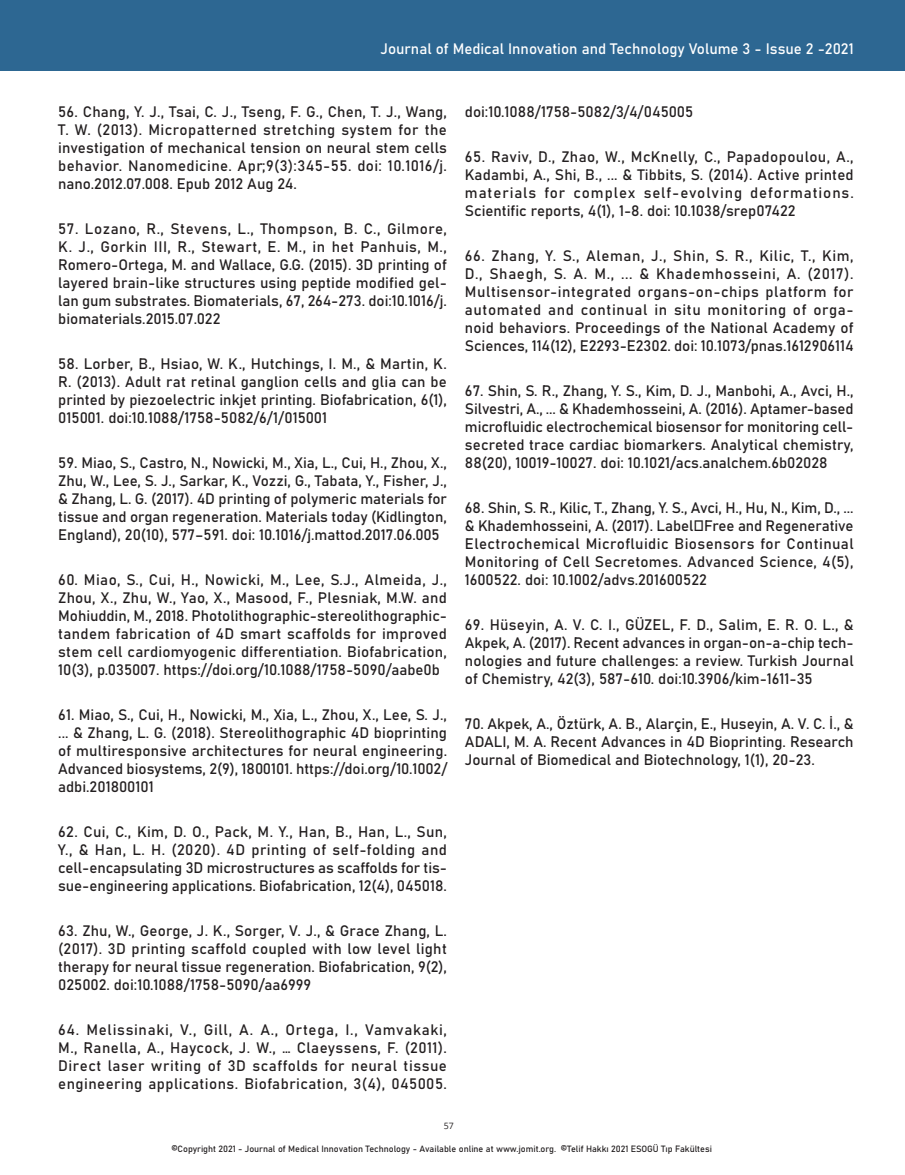
<style>
.page{position:relative;width:905px;height:1175px;background:#fff}
.page>*{position:absolute;margin:0;border:0;box-sizing:border-box;transform-origin:0 0}
.t1{font:15px/18px "Bahnschrift";color:#231f20;text-align:justify}
.t2{font:15px "Bahnschrift";color:#fff}
.t3{font:9px "Bahnschrift";color:#231f20}
.t4{font:8.7px "Open Sans";color:#231f20}
</style>
<div class="page">
<div style="left:0;top:0;width:904px;height:71px;background:#2d6792"></div>
<p class="t2" style="left:380px;top:37px;width:474px">Journal of Medical Innovation and Technology Volume 3 - Issue 2 -2021</p>
<p class="t1" style="left:58px;top:102px;width:390px">56. Chang, Y. J., Tsai, C. J., Tseng, F. G., Chen, T. J., Wang, T. W. (2013). Micropatterned stretching system for the investigation of mechanical tension on neural stem cells behavior. Nanomedicine. Apr;9(3):345-55. doi: 10.1016/j. nano.2012.07.008. Epub 2012 Aug 24.</p>
<p class="t1" style="left:58px;top:219px;width:390px">57. Lozano, R., Stevens, L., Thompson, B. C., Gilmore, K. J., Gorkin III, R., Stewart, E. M., in het Panhuis, M., Romero-Ortega, M. and Wallace, G.G. (2015). 3D printing of layered brain-like structures using peptide modified gel&shy;lan gum substrates. Biomaterials, 67, 264-273. doi:10.1016/j. biomaterials.2015.07.022</p>
<p class="t1" style="left:58px;top:354px;width:390px">58. Lorber, B., Hsiao, W. K., Hutchings, I. M., &amp; Martin, K.<br>R. (2013). Adult rat retinal ganglion cells and glia can be printed by piezoelectric inkjet printing. Biofabrication, 6(1), 015001. doi:10.1088/1758-5082/6/1/015001</p>
<p class="t1" style="left:58px;top:453px;width:390px">59. Miao, S., Castro, N., Nowicki, M., Xia, L., Cui, H., Zhou, X., Zhu, W., Lee, S. J., Sarkar, K., Vozzi, G., Tabata, Y., Fisher, J., &amp; Zhang, L. G. (2017). 4D printing of polymeric materials for tissue and organ regeneration. Materials today (Kidlington, England), 20(10), 577–591. doi: 10.1016/j.mattod.2017.06.005</p>
<p class="t1" style="left:58px;top:570px;width:390px">60. Miao, S., Cui, H., Nowicki, M., Lee, S.J., Almeida, J., Zhou, X., Zhu, W., Yao, X., Masood, F., Plesniak, M.W. and Mohiuddin, M., 2018. Photolithographic-stereolithographic&shy;tandem fabrication of 4D smart scaffolds for improved stem cell cardiomyogenic differentiation. Biofabrication, 10(3), p.035007. https://doi.org/10.1088/1758-5090/aabe0b</p>
<p class="t1" style="left:58px;top:705px;width:390px">61. Miao, S., Cui, H., Nowicki, M., Xia, L., Zhou, X., Lee, S. J., ... &amp; Zhang, L. G. (2018). Stereolithographic 4D bioprinting of multiresponsive architectures for neural engineering.<br>Advanced biosystems, 2(9), 1800101. https://doi.org/10.1002/ adbi.201800101</p>
<p class="t1" style="left:58px;top:822px;width:390px">62. Cui, C., Kim, D. O., Pack, M. Y., Han, B., Han, L., Sun, Y., &amp; Han, L. H. (2020). 4D printing of self-folding and cell-encapsulating 3D microstructures as scaffolds for tis&shy;sue-engineering applications. Biofabrication, 12(4), 045018.</p>
<p class="t1" style="left:58px;top:921px;width:390px">63. Zhu, W., George, J. K., Sorger, V. J., &amp; Grace Zhang, L. (2017). 3D printing scaffold coupled with low level light therapy for neural tissue regeneration. Biofabrication, 9(2), 025002. doi:10.1088/1758-5090/aa6999</p>
<p class="t1" style="left:58px;top:1020px;width:390px">64. Melissinaki, V., Gill, A. A., Ortega, I., Vamvakaki, M., Ranella, A., Haycock, J. W., … Claeyssens, F. (2011).<br>Direct laser writing of 3D scaffolds for neural tissue engineering applications. Biofabrication, 3(4), 045005.</p>
<p class="t1" style="left:465px;top:102px;width:230px">doi:10.1088/1758-5082/3/4/045005</p>
<p class="t1" style="left:465px;top:147px;width:390px">65. Raviv, D., Zhao, W., McKnelly, C., Papadopoulou, A., Kadambi, A., Shi, B., ... &amp; Tibbits, S. (2014). Active printed materials for complex self-evolving deformations.<br>Scientific reports, 4(1), 1-8. doi: 10.1038/srep07422</p>
<p class="t1" style="left:465px;top:246px;width:390px">66. Zhang, Y. S., Aleman, J., Shin, S. R., Kilic, T., Kim, D., Shaegh, S. A. M., ... &amp; Khademhosseini, A. (2017).<br>Multisensor-integrated organs-on-chips platform for automated and continual in situ monitoring of orga&shy;noid behaviors. Proceedings of the National Academy of Sciences, 114(12), E2293-E2302. doi: 10.1073/pnas.1612906114</p>
<p class="t1" style="left:465px;top:381px;width:390px">67. Shin, S. R., Zhang, Y. S., Kim, D. J., Manbohi, A., Avci, H., Silvestri, A., ... &amp; Khademhosseini, A. (2016). Aptamer-based microfluidic electrochemical biosensor for monitoring cell&shy;secreted trace cardiac biomarkers. Analytical chemistry, 88(20), 10019-10027. doi: 10.1021/acs.analchem.6b02028</p>
<p class="t1" style="left:465px;top:498px;width:390px">68. Shin, S. R., Kilic, T., Zhang, Y. S., Avci, H., Hu, N., Kim, D., ... &amp; Khademhosseini, A. (2017). Label‐Free and Regenerative Electrochemical Microfluidic Biosensors for Continual Monitoring of Cell Secretomes. Advanced Science, 4(5), 1600522. doi: 10.1002/advs.201600522</p>
<p class="t1" style="left:465px;top:615px;width:390px">69. Hüseyin, A. V. C. I., GÜZEL, F. D., Salim, E. R. O. L., &amp; Akpek, A. (2017). Recent advances in organ-on-a-chip tech&shy;nologies and future challenges: a review. Turkish Journal of Chemistry, 42(3), 587-610. doi:10.3906/kim-1611-35</p>
<p class="t1" style="left:465px;top:714px;width:390px">70. Akpek, A., Öztürk, A. B., Alarçin, E., Huseyin, A. V. C. İ., &amp; ADALI, M. A. Recent Advances in 4D Bioprinting. Research Journal of Biomedical and Biotechnology, 1(1), 20-23.</p>
<p class="t4" style="left:444px;top:1120px;width:12px">57</p>
<p class="t3" style="left:171px;top:1142px;width:542px">©Copyright 2021 - Journal of Medical Innovation Technology - Available online at www.jomit.org. ©Telif Hakkı 2021 ESOGÜ Tıp Fakültesi</p>
</div>
